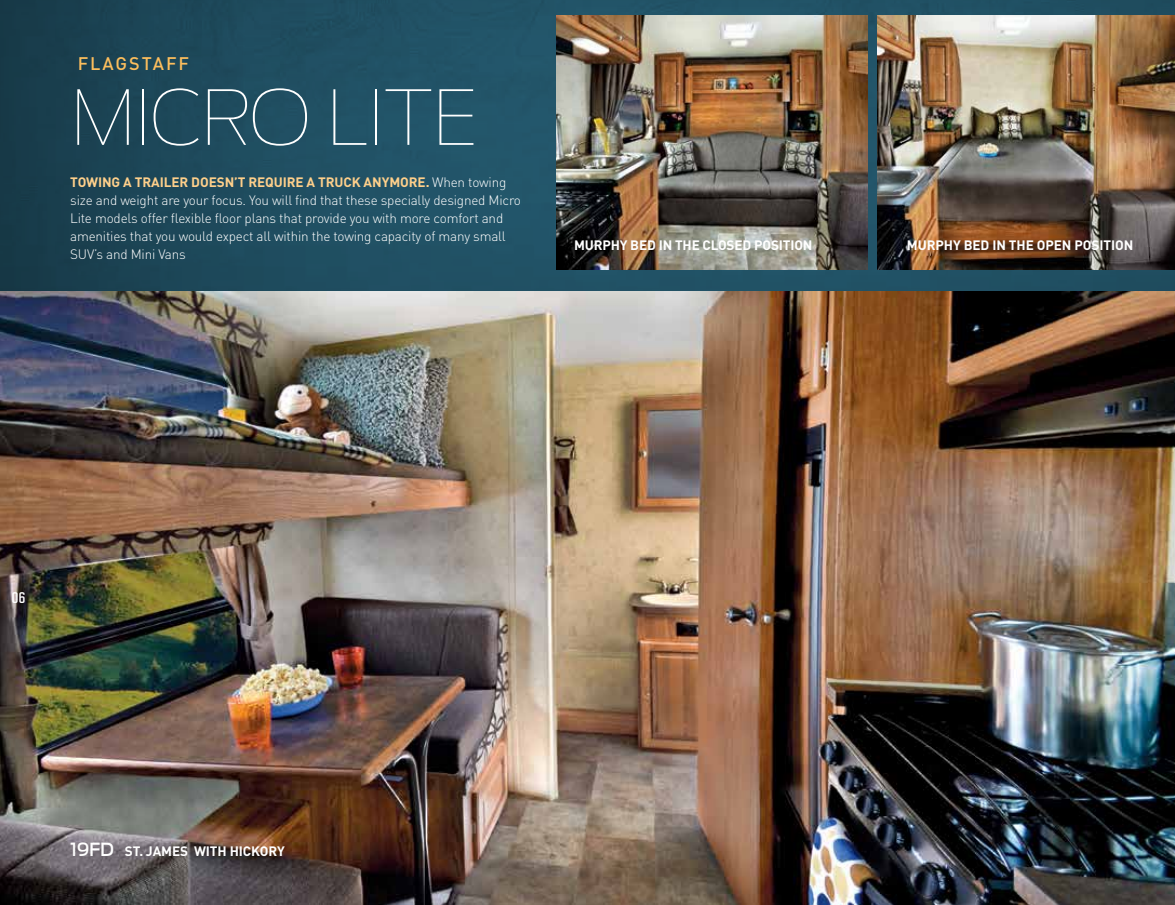
<style>
.page{position:relative;width:1175px;height:905px;background:#fff}
.page>*{position:absolute;margin:0;border:0;box-sizing:border-box;transform-origin:0 0}
.t1{font:100 75px "Antenna";letter-spacing:-.02em;color:#fff}
.t2{font:500 18px "DINOT";letter-spacing:.11em;color:#fdbe5d}
.t3{font:600 18px "Solano Gothic MVB";color:#fff}
.t4{font:300 13.5px/18px "DINOT";letter-spacing:-.015em;color:#fff}
.t5{font:700 13.5px "DINOT";letter-spacing:-.005em;color:#fff}
.s1{font-weight:700;color:#ffd08b}
.s2{font-family:"Antenna";font-weight:500;font-size:18px}
</style>
<div class="page">
<div style="left:0;top:0;width:1174px;height:291px;background:#000;opacity:.75"></div>
<img style="left:557px;top:15px;width:310px;height:255px">
<img style="left:877px;top:15px;width:297px;height:255px">
<img style="left:0;top:291px;width:1174px;height:613px">
<h2 class="t2" style="left:78px;top:52px;width:113px">FLAGSTAFF</h2>
<h1 class="t1" style="left:70px;top:75px;width:409px">MICRO LITE</h1>
<p class="t4" style="left:70px;top:173px;width:452px"><span class="s1">TOWING A TRAILER DOESN’T REQUIRE A TRUCK ANYMORE.</span> When towing size and weight are your focus. You will find that these specially designed Micro Lite models offer flexible floor plans that provide you with more comfort and amenities that you would expect all within the towing capacity of many small SUV’s and Mini Vans</p>
<p class="t5" style="left:574px;top:237px;width:240px">MURPHY BED IN THE CLOSED POSITION</p>
<p class="t5" style="left:907px;top:237px;width:228px">MURPHY BED IN THE OPEN POSITION</p>
<h2 class="t3" style="left:11px;top:586px;width:16px">06</h2>
<p class="t5" style="left:70px;top:842px;width:216px"><span class="s2">19FD</span> ST. JAMES WITH HICKORY</p>
</div>
